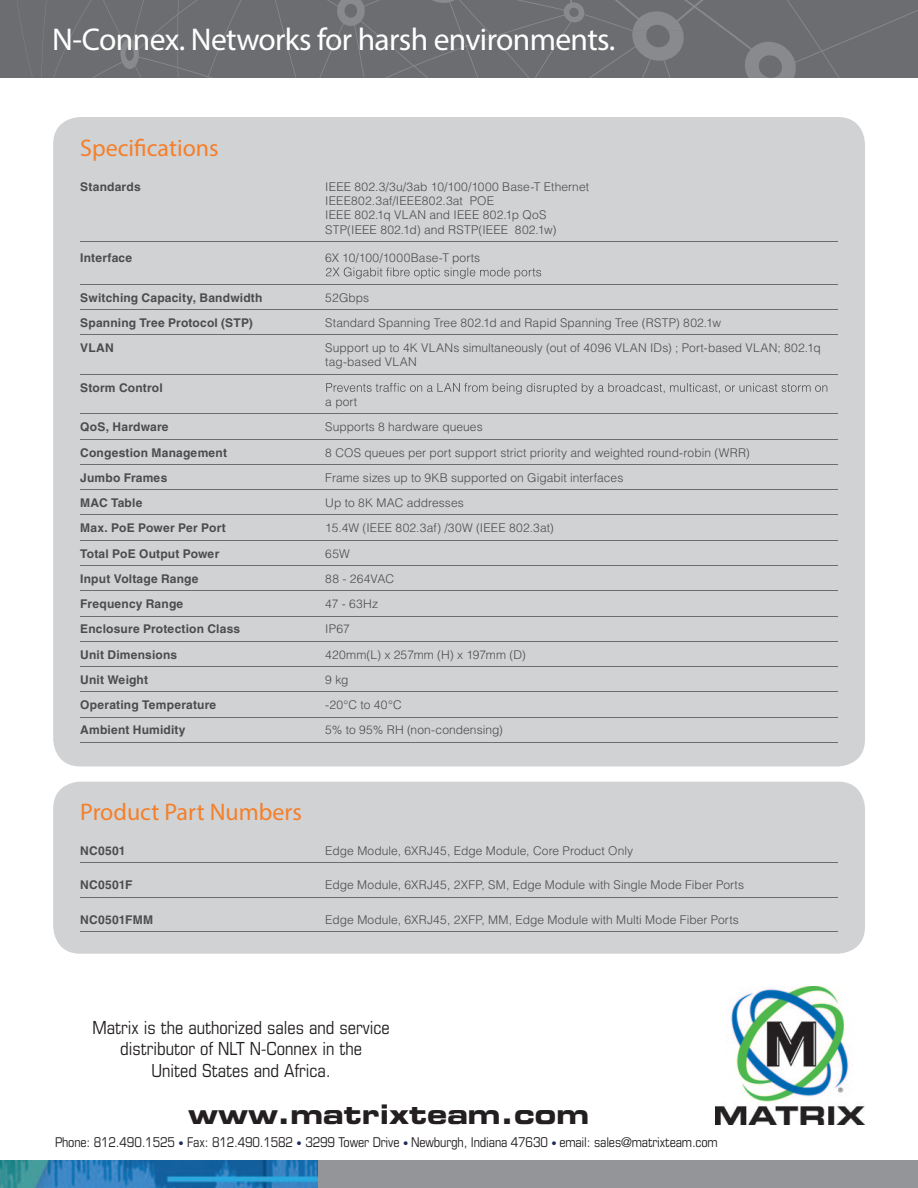
<style>
.page{position:relative;width:918px;height:1188px;background:#fff}
.page>*{position:absolute;margin:0;border:0;box-sizing:border-box;transform-origin:0 0}
.t1{font:31.5px "Myriad Pro";letter-spacing:-.02em;color:#fff}
.t2{font:27px "Eurostile Bold Extended Two";color:#231f20}
.t3{font:24px "Myriad Pro";color:#f47f2a}
.t4{font:condensed 18px/21.6px "Eurostile";color:#231f20;text-align:center}
.t5{font:condensed 13.5px "Eurostile";letter-spacing:-.01em;color:#231f20}
.t6{font:300 12px/14.4px "Helvetica";letter-spacing:.01em;color:#4b4c4d}
.t7{font:700 12px "Helvetica";letter-spacing:.015em;color:#4b4c4d}
.s1{font-size:10.5px;color:#1d2b5c}
</style>
<div class="page">
<div style="left:53px;top:117px;width:812px;height:649px;background:#d1d2d4;border-radius:27px"></div>
<hr style="left:80px;top:241px;width:758px;height:1px;background:#6c6d70">
<hr style="left:80px;top:284px;width:758px;height:1px;background:#6c6d70">
<hr style="left:80px;top:309px;width:758px;height:1px;background:#6c6d70">
<hr style="left:80px;top:334px;width:758px;height:1px;background:#6c6d70">
<hr style="left:80px;top:374px;width:758px;height:1px;background:#6c6d70">
<hr style="left:80px;top:414px;width:758px;height:1px;background:#6c6d70">
<hr style="left:80px;top:439px;width:758px;height:1px;background:#6c6d70">
<hr style="left:80px;top:464px;width:758px;height:1px;background:#6c6d70">
<hr style="left:80px;top:489px;width:758px;height:1px;background:#6c6d70">
<hr style="left:80px;top:515px;width:758px;height:1px;background:#6c6d70">
<hr style="left:80px;top:540px;width:758px;height:1px;background:#6c6d70">
<hr style="left:80px;top:565px;width:758px;height:1px;background:#6c6d70">
<hr style="left:80px;top:591px;width:758px;height:1px;background:#6c6d70">
<hr style="left:80px;top:616px;width:758px;height:1px;background:#6c6d70">
<hr style="left:80px;top:641px;width:758px;height:1px;background:#6c6d70">
<hr style="left:80px;top:666px;width:758px;height:1px;background:#6c6d70">
<hr style="left:80px;top:692px;width:758px;height:1px;background:#6c6d70">
<hr style="left:80px;top:717px;width:758px;height:1px;background:#6c6d70">
<hr style="left:80px;top:742px;width:758px;height:1px;background:#6c6d70">
<svg style="left:326px;top:267px;width:215px;height:12px"></svg>
<svg style="left:326px;top:383px;width:501px;height:11px"></svg>
<div style="left:0;top:0;width:918px;height:78px;background:#6c6d70"></div>
<svg style="left:319px;top:0;width:599px;height:78px"></svg>
<svg style="left:275px;top:0;width:21px;height:78px"></svg>
<svg style="left:53px;top:0;width:188px;height:78px"></svg>
<svg style="left:42px;top:0;width:5px;height:44px"></svg>
<div style="left:53px;top:782px;width:812px;height:172px;background:#d1d2d4;border-radius:27px"></div>
<hr style="left:80px;top:862px;width:758px;height:1px;background:#6c6d70">
<hr style="left:80px;top:897px;width:758px;height:1px;background:#6c6d70">
<hr style="left:80px;top:932px;width:758px;height:1px;background:#6c6d70">
<div style="left:318px;top:1160px;width:600px;height:28px;background:#939598"></div>
<img style="left:0;top:1160px;width:318px;height:28px">
<img style="left:716px;top:986px;width:149px;height:138px">
<p class="t1" style="left:52px;top:21px;width:565px">N-Connex. Networks for harsh environments.</p>
<p class="t3" style="left:80px;top:134px;width:140px">Specifications</p>
<p class="t7" style="left:80px;top:182px;width:62px">Standards</p>
<p class="t6" style="left:325px;top:180px;width:265px">IEEE 802.3/3u/3ab 10/100/1000 Base-T Ethernet IEEE802.3af/IEEE802.3at POE<br>IEEE 802.1q VLAN and IEEE 802.1p QoS STP(IEEE 802.1d) and RSTP(IEEE 802.1w)</p>
<p class="t7" style="left:80px;top:253px;width:53px">Interface</p>
<p class="t6" style="left:325px;top:252px;width:157px">6X 10/100/1000Base-T ports</p>
<p class="t7" style="left:80px;top:293px;width:184px">Switching Capacity, Bandwidth</p>
<p class="t6" style="left:325px;top:291px;width:45px">52Gbps</p>
<p class="t7" style="left:80px;top:318px;width:174px">Spanning Tree Protocol (STP)</p>
<p class="t6" style="left:325px;top:316px;width:397px">Standard Spanning Tree 802.1d and Rapid Spanning Tree (RSTP) 802.1w</p>
<p class="t7" style="left:80px;top:343px;width:35px">VLAN</p>
<p class="t6" style="left:325px;top:342px;width:497px">Support up to 4K VLANs simultaneously (out of 4096 VLAN IDs) ; Port-based VLAN; 802.1q tag-based VLAN</p>
<p class="t7" style="left:80px;top:383px;width:84px">Storm Control</p>
<p class="t6" style="left:325px;top:396px;width:33px">a port</p>
<p class="t7" style="left:80px;top:423px;width:90px">QoS, Hardware</p>
<p class="t6" style="left:325px;top:421px;width:159px">Supports 8 hardware queues</p>
<p class="t7" style="left:80px;top:448px;width:148px">Congestion Management</p>
<p class="t6" style="left:325px;top:446px;width:426px">8 COS queues per port support strict priority and weighted round-robin (WRR)</p>
<p class="t7" style="left:80px;top:473px;width:89px">Jumbo Frames</p>
<p class="t6" style="left:325px;top:472px;width:300px">Frame sizes up to 9KB supported on Gigabit interfaces</p>
<p class="t7" style="left:80px;top:499px;width:64px">MAC Table</p>
<p class="t6" style="left:325px;top:497px;width:140px">Up to 8K MAC addresses</p>
<p class="t7" style="left:80px;top:524px;width:147px">Max. PoE Power Per Port</p>
<p class="t6" style="left:325px;top:522px;width:230px">15.4W (IEEE 802.3af) /30W (IEEE 802.3at)</p>
<p class="t7" style="left:80px;top:549px;width:141px">Total PoE Output Power</p>
<p class="t6" style="left:325px;top:547px;width:26px">65W</p>
<p class="t7" style="left:80px;top:574px;width:120px">Input Voltage Range</p>
<p class="t6" style="left:325px;top:573px;width:70px">88 - 264VAC</p>
<p class="t7" style="left:80px;top:600px;width:105px">Frequency Range</p>
<p class="t6" style="left:325px;top:598px;width:54px">47 - 63Hz</p>
<p class="t7" style="left:80px;top:625px;width:161px">Enclosure Protection Class</p>
<p class="t6" style="left:325px;top:623px;width:26px">IP67</p>
<p class="t7" style="left:80px;top:650px;width:99px">Unit Dimensions</p>
<p class="t6" style="left:325px;top:648px;width:202px">420mm(L) x 257mm (H) x 197mm (D)</p>
<p class="t7" style="left:80px;top:675px;width:69px">Unit Weight</p>
<p class="t6" style="left:325px;top:674px;width:25px">9 kg</p>
<p class="t7" style="left:80px;top:701px;width:137px">Operating Temperature</p>
<p class="t6" style="left:325px;top:699px;width:78px">-20°C to 40°C</p>
<p class="t7" style="left:80px;top:726px;width:107px">Ambient Humidity</p>
<p class="t6" style="left:325px;top:724px;width:179px">5% to 95% RH (non-condensing)</p>
<p class="t3" style="left:80px;top:797px;width:223px">Product Part Numbers</p>
<p class="t7" style="left:80px;top:846px;width:47px">NC0501</p>
<p class="t6" style="left:325px;top:844px;width:309px">Edge Module, 6XRJ45, Edge Module, Core Product Only</p>
<p class="t7" style="left:80px;top:881px;width:54px">NC0501F</p>
<p class="t6" style="left:325px;top:879px;width:420px">Edge Module, 6XRJ45, 2XFP, SM, Edge Module with Single Mode Fiber Ports</p>
<p class="t7" style="left:80px;top:915px;width:74px">NC0501FMM</p>
<p class="t6" style="left:325px;top:914px;width:415px">Edge Module, 6XRJ45, 2XFP, MM, Edge Module with Multi Mode Fiber Ports</p>
<p class="t4" style="left:92px;top:1018px;width:299px">Matrix is the authorized sales and service distributor of NLT N-Connex in the<br>United States and Africa.</p>
<p class="t2" style="left:188px;top:1104px;width:403px">www.matrixteam.com</p>
<p class="t5" style="left:55px;top:1137px;width:664px">Phone: 812.490.1525 <span class="s1">•</span> Fax: 812.490.1582 <span class="s1">•</span> 3299 Tower Drive <span class="s1">•</span> Newburgh, Indiana 47630 <span class="s1">•</span> email: sales@matrixteam.com</p>
</div>
